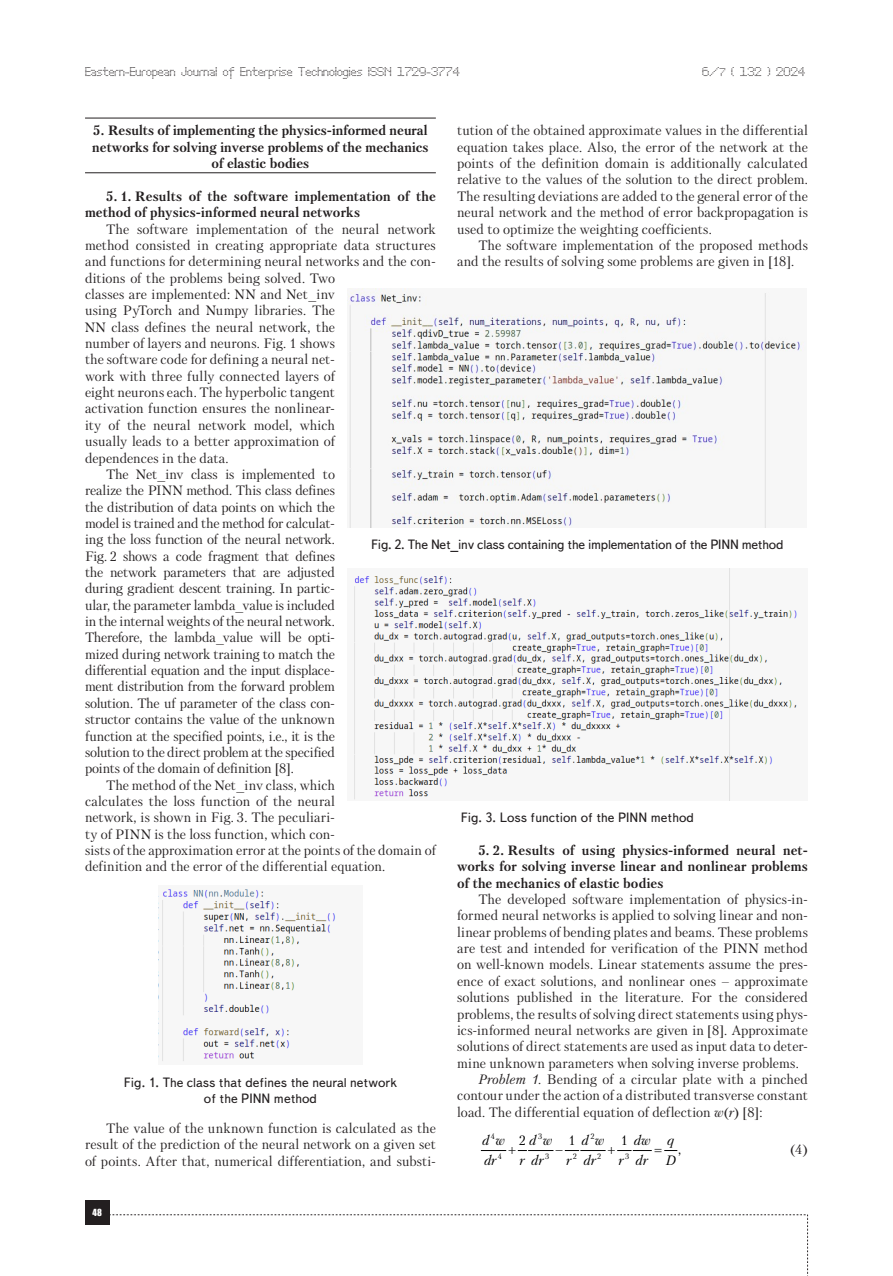
<style>
.page{position:relative;width:893px;height:1276px;background:#fff}
.page>*{position:absolute;margin:0;border:0;box-sizing:border-box;transform-origin:0 0}
.t1{font:13.5px/16.4px "Petersburg C";letter-spacing:-.005em;color:#231f20;text-align:justify}
.t2{font:700 13.5px/16.4px "Petersburg C";color:#231f20;text-align:center}
.t3{font:13.5px/16.2px "Text Book C";color:#231f20;text-align:center}
.t4{font:13.5px "Petersburg C";letter-spacing:-.025em;color:#231f20}
.t5{font:13.5px "Text Book C";letter-spacing:-.02em;color:#231f20}
.t6{font:italic 13.5px/19.4px "Petersburg C";color:#000}
.t7{font:13.5px "Petersburg C";color:#000}
.t8{font:12px "Perfo";letter-spacing:.015em;color:#231f20}
.t9{font:9px "Impact";color:#fff}
.t10{font:7.8px "Petersburg C";color:#000}
.s1{font-size:10.5px}
.s2{font-style:italic}
.s3{font-style:normal}
</style>
<div class="page">
<div style="left:85px;top:1200px;width:24px;height:24px;background:#231f20"></div>
<svg style="left:109px;top:1214px;width:699px;height:62px"></svg>
<hr style="left:85px;top:118px;width:351px;height:1px;background:#231f20">
<hr style="left:85px;top:172px;width:351px;height:1px;background:#231f20">
<img style="left:162px;top:889px;width:174px;height:173px">
<img style="left:348px;top:289px;width:456px;height:238px">
<img style="left:354px;top:569px;width:443px;height:231px">
<svg style="left:481px;top:1150px;width:196px;height:1px"></svg>
<p class="t8" style="left:85px;top:65px;width:376px">Eastern-European Journal of Enterprise Technologies ISSN 1729-3774</p>
<p class="t8" style="left:702px;top:65px;width:104px">6/<span class="s1">7</span> ( 132 ) 2024</p>
<p class="t1" style="left:457px;top:122px;width:352px">tution of the obtained approximate values in the differential equation takes place. Also, the error of the network at the points of the definition domain is additionally calculated relative to the values of the solution to the direct problem.<br>The resulting deviations are added to the general error of the neural network and the method of error backpropagation is used to optimize the weighting coefficients.</p>
<p class="t1" style="left:457px;top:237px;width:352px;text-indent:21px">The software implementation of the proposed methods and the results of solving some problems are given in [18].</p>
<p class="t2" style="left:92px;top:123px;width:338px">5. Results of implementing the physics-informed neural networks for solving inverse problems of the mechanics of elastic bodies</p>
<p class="t2" style="left:85px;top:188px;width:352px;text-align:left;text-indent:21px">5. 1. Results of the software implementation of the method of physics-informed neural networks</p>
<p class="t1" style="left:106px;top:220px;width:331px">The software implementation of the neural network</p>
<p class="t1" style="left:85px;top:237px;width:352px">method consisted in creating appropriate data structures</p>
<p class="t1" style="left:85px;top:253px;width:352px">and functions for determining neural networks and the con-</p>
<p class="t1" style="left:85px;top:269px;width:251px">ditions of the problems being solved. Two</p>
<p class="t1" style="left:85px;top:286px;width:251px">classes are implemented: NN and Net_inv</p>
<p class="t1" style="left:85px;top:302px;width:251px">using PyTorch and Numpy libraries. The</p>
<p class="t1" style="left:85px;top:319px;width:251px">NN class defines the neural network, the</p>
<p class="t1" style="left:85px;top:335px;width:251px">number of layers and neurons. Fig. 1 shows</p>
<p class="t1" style="left:85px;top:351px;width:251px">the software code for defining a neural net-</p>
<p class="t1" style="left:85px;top:368px;width:251px">work with three fully connected layers of</p>
<p class="t1" style="left:85px;top:384px;width:251px">eight neurons each. The hyperbolic tangent</p>
<p class="t1" style="left:85px;top:400px;width:251px">activation function ensures the nonlinear-</p>
<p class="t1" style="left:85px;top:417px;width:251px">ity of the neural network model, which</p>
<p class="t1" style="left:85px;top:433px;width:251px">usually leads to a better approximation of</p>
<p class="t1" style="left:85px;top:449px;width:145px">dependences in the data.</p>
<p class="t1" style="left:106px;top:466px;width:230px">The Net_inv class is implemented to</p>
<p class="t1" style="left:85px;top:482px;width:251px">realize the PINN method. This class defines</p>
<p class="t4" style="left:85px;top:499px;width:251px">the distribution of data points on which the</p>
<p class="t1" style="left:85px;top:515px;width:251px">model is trained and the method for calculat-</p>
<p class="t1" style="left:85px;top:531px;width:251px">ing the loss function of the neural network.</p>
<p class="t1" style="left:85px;top:547px;width:251px">Fig. 2 shows a code fragment that defines</p>
<p class="t1" style="left:85px;top:564px;width:251px">the network parameters that are adjusted</p>
<p class="t1" style="left:85px;top:580px;width:251px">during gradient descent training. In partic-</p>
<p class="t1" style="left:85px;top:596px;width:251px">ular, the parameter lambda_value is included</p>
<p class="t1" style="left:85px;top:613px;width:251px">in the internal weights of the neural network.</p>
<p class="t1" style="left:85px;top:629px;width:251px">Therefore, the lambda_value will be opti-</p>
<p class="t1" style="left:85px;top:646px;width:251px">mized during network training to match the</p>
<p class="t1" style="left:85px;top:662px;width:251px">differential equation and the input displace-</p>
<p class="t1" style="left:85px;top:678px;width:251px">ment distribution from the forward problem</p>
<p class="t1" style="left:85px;top:695px;width:251px">solution. The uf parameter of the class con-</p>
<p class="t1" style="left:85px;top:711px;width:251px">structor contains the value of the unknown</p>
<p class="t1" style="left:85px;top:727px;width:251px">function at the specified points, i.e., it is the</p>
<p class="t1" style="left:85px;top:744px;width:251px">solution to the direct problem at the specified</p>
<p class="t4" style="left:85px;top:760px;width:210px">points of the domain of definition [8].</p>
<p class="t1" style="left:106px;top:776px;width:230px">The method of the Net_inv class, which</p>
<p class="t1" style="left:85px;top:793px;width:251px">calculates the loss function of the neural</p>
<p class="t1" style="left:85px;top:809px;width:251px">network, is shown in Fig. 3. The peculiari-</p>
<p class="t1" style="left:85px;top:825px;width:251px">ty of PINN is the loss function, which con-</p>
<p class="t1" style="left:85px;top:842px;width:352px">sists of the approximation error at the points of the domain of</p>
<p class="t1" style="left:85px;top:858px;width:302px">definition and the error of the differential equation.</p>
<p class="t5" style="left:371px;top:537px;width:414px">Fig. 2. The Net_inv class containing the implementation of the PINN method</p>
<p class="t3" style="left:461px;top:809px;width:235px">Fig. 3. Loss function of the PINN method</p>
<p class="t2" style="left:457px;top:842px;width:352px;text-align:justify;text-indent:21px">5. 2. Results of using physics-informed neural net&shy;works for solving inverse linear and nonlinear problems of the mechanics of elastic bodies</p>
<p class="t1" style="left:478px;top:891px;width:331px">The developed software implementation of physics-in-</p>
<p class="t1" style="left:457px;top:907px;width:352px">formed neural networks is applied to solving linear and non-</p>
<p class="t1" style="left:457px;top:923px;width:352px">linear problems of bending plates and beams. These problems</p>
<p class="t1" style="left:457px;top:940px;width:352px">are test and intended for verification of the PINN method</p>
<p class="t1" style="left:457px;top:956px;width:352px">on well-known models. Linear statements assume the pres-</p>
<p class="t1" style="left:457px;top:972px;width:352px">ence of exact solutions, and nonlinear ones – approximate</p>
<p class="t1" style="left:457px;top:989px;width:352px">solutions published in the literature. For the considered</p>
<p class="t1" style="left:457px;top:1005px;width:352px">problems, the results of solving direct statements using phys-</p>
<p class="t1" style="left:457px;top:1022px;width:352px">ics-informed neural networks are given in [8]. Approximate</p>
<p class="t1" style="left:457px;top:1038px;width:352px">solutions of direct statements are used as input data to deter-</p>
<p class="t1" style="left:457px;top:1054px;width:343px">mine unknown parameters when solving inverse problems.</p>
<p class="t1" style="left:478px;top:1071px;width:331px"><span class="s2">Problem 1</span>. Bending of a circular plate with a pinched</p>
<p class="t1" style="left:457px;top:1087px;width:352px">contour under the action of a distributed transverse constant</p>
<p class="t1" style="left:457px;top:1103px;width:307px">load. The differential equation of deflection <span class="s2">w</span>(<span class="s2">r</span>) [8]:</p>
<p class="t10" style="left:491px;top:1131px;width:6px">4</p>
<p class="t10" style="left:538px;top:1131px;width:6px">3</p>
<p class="t10" style="left:590px;top:1131px;width:6px">2</p>
<p class="t10" style="left:498px;top:1151px;width:6px">4</p>
<p class="t10" style="left:545px;top:1151px;width:6px">3</p>
<p class="t10" style="left:573px;top:1151px;width:6px">2</p>
<p class="t10" style="left:597px;top:1151px;width:6px">2</p>
<p class="t10" style="left:625px;top:1151px;width:6px">3</p>
<p class="t3" style="left:124px;top:1074px;width:275px">Fig. 1. The class that defines the neural network of the PINN method</p>
<p class="t1" style="left:85px;top:1120px;width:352px;text-indent:21px">The value of the unknown function is calculated as the result of the prediction of the neural network on a given set of points. After that, numerical differentiation, and substi-</p>
<p class="t6" style="left:482px;top:1130px;width:24px">d w dr</p>
<p class="t6" style="left:519px;top:1130px;width:35px"><span class="s3">2</span>d w</p>
<p class="t6" style="left:568px;top:1130px;width:37px"><span class="s3">1</span> d w</p>
<p class="t6" style="left:621px;top:1130px;width:55px"><span class="s3">1</span> dw q</p>
<p class="t1" style="left:790px;top:1140px;width:19px">(4)</p>
<p class="t7" style="left:678px;top:1141px;width:5px">,</p>
<p class="t6" style="left:519px;top:1150px;width:25px">r dr</p>
<p class="t6" style="left:566px;top:1150px;width:31px">r dr</p>
<p class="t6" style="left:619px;top:1150px;width:31px">r dr</p>
<p class="t6" style="left:666px;top:1150px;width:12px">D</p>
<p class="t9" style="left:93px;top:1205px;width:11px">48</p>
</div>
